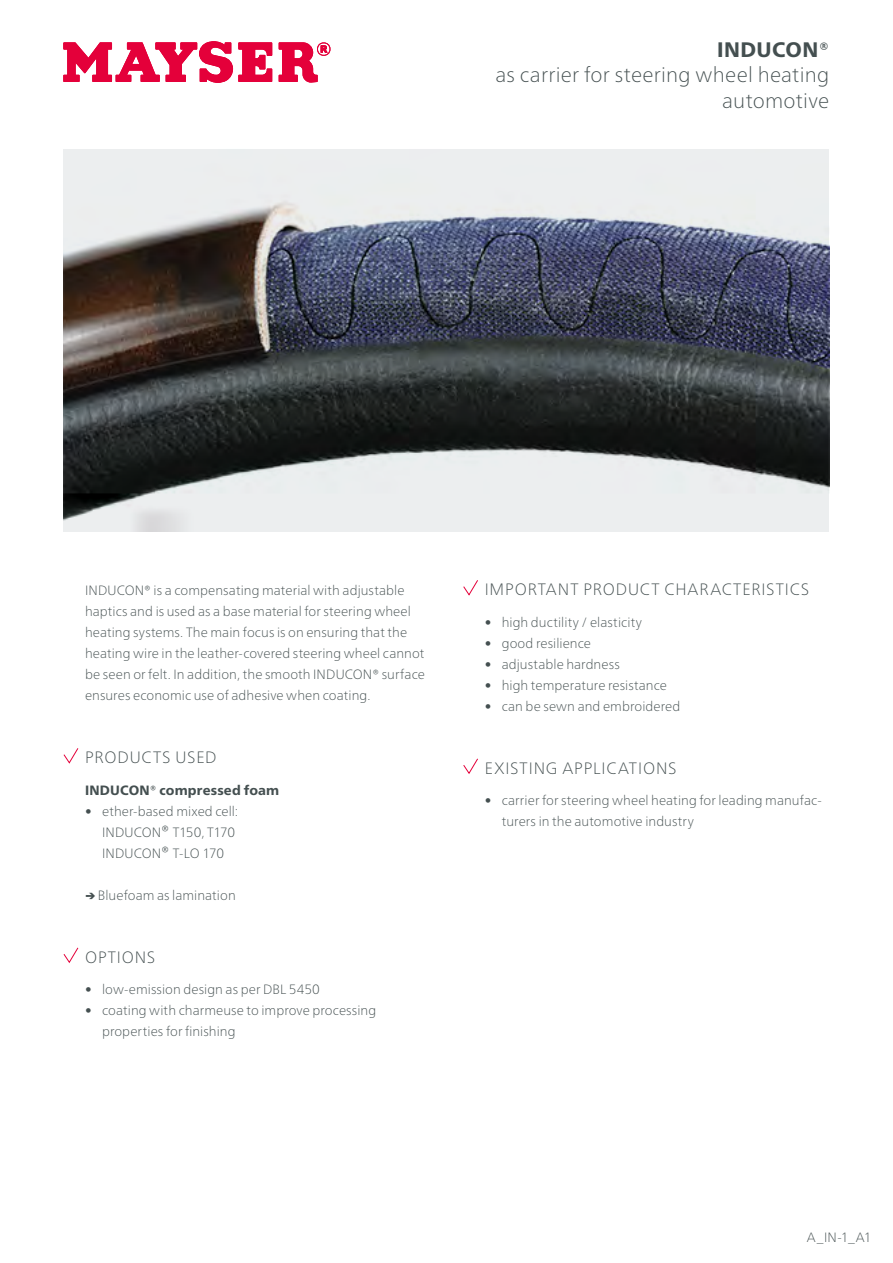
<style>
.page{position:relative;width:893px;height:1263px;background:#fff}
.page>*{position:absolute;margin:0;border:0;box-sizing:border-box;transform-origin:0 0}
.t1{font:100 21px/25.5px "Frutiger Neue LTW1 G";letter-spacing:.01em;color:#444f50;text-align:right}
.t2{font:800 21px "Frutiger Neue LTW1 G";letter-spacing:.02em;color:#444f50}
.t3{font:100 16.5px "Frutiger Neue LTW1 G";letter-spacing:.05em;color:#444f50}
.t4{font:100 13.5px/21px "Frutiger Neue LTW1 G";letter-spacing:.005em;color:#444f50}
.t5{font:800 13.5px "Frutiger Neue LTW1 G";letter-spacing:.01em;color:#444f50}
.s1{font-size:16.5px}
.s2{font-weight:800}
</style>
<div class="page">
<svg style="left:63px;top:748px;width:15px;height:15px"></svg>
<svg style="left:63px;top:947px;width:15px;height:16px"></svg>
<svg style="left:463px;top:580px;width:15px;height:15px"></svg>
<svg style="left:463px;top:758px;width:15px;height:16px"></svg>
<img style="left:64px;top:149px;width:765px;height:383px">
<svg style="left:239px;top:43px;width:33px;height:39px"></svg>
<svg style="left:279px;top:42px;width:51px;height:40px"></svg>
<svg style="left:64px;top:42px;width:169px;height:40px"></svg>
<h1 class="t2" style="left:717px;top:34px;width:114px">INDUCON®</h1>
<h1 class="t1" style="left:495px;top:61px;width:335px">as carrier for steering wheel heating automotive</h1>
<p class="t4" style="left:85px;top:579px;width:341px">INDUCON® is a compensating material with adjustable haptics and is used as a base material for steering wheel heating systems. The main focus is on ensuring that the heating wire in the leather-covered steering wheel cannot be seen or felt. In addition, the smooth INDUCON® surface ensures economic use of adhesive when coating.</p>
<p class="t3" style="left:85px;top:745px;width:133px">PRODUCTS USED</p>
<p class="t5" style="left:85px;top:780px;width:196px">INDUCON® compressed foam</p>
<p class="t4" style="left:102px;top:799px;width:138px;text-indent:-17px">• ether-based mixed cell:<br>INDUCON<span class="s1">®</span> T150, T170<br>INDUCON<span class="s1">®</span> T-LO 170</p>
<p class="t4" style="left:85px;top:883px;width:152px"><span class="s2">→</span> Bluefoam as lamination</p>
<p class="t3" style="left:85px;top:945px;width:72px">OPTIONS</p>
<p class="t4" style="left:85px;top:978px;width:236px">• low-emission design as per DBL 5450</p>
<p class="t4" style="left:102px;top:999px;width:276px;text-indent:-17px">• coating with charmeuse to improve processing properties for finishing</p>
<p class="t3" style="left:485px;top:577px;width:326px">IMPORTANT PRODUCT CHARACTERISTICS</p>
<p class="t4" style="left:485px;top:610px;width:159px">• high ductility / elasticity</p>
<p class="t4" style="left:485px;top:631px;width:108px">• good resilience</p>
<p class="t4" style="left:485px;top:652px;width:137px">• adjustable hardness</p>
<p class="t4" style="left:485px;top:673px;width:184px">• high temperature resistance</p>
<p class="t4" style="left:485px;top:694px;width:197px">• can be sewn and embroidered</p>
<p class="t3" style="left:485px;top:756px;width:193px">EXISTING APPLICATIONS</p>
<p class="t4" style="left:502px;top:789px;width:322px;text-indent:-17px">• carrier for steering wheel heating for leading manufac&shy;turers in the automotive industry</p>
<p class="t4" style="left:807px;top:1225px;width:66px">A_IN-1_A1</p>
</div>
